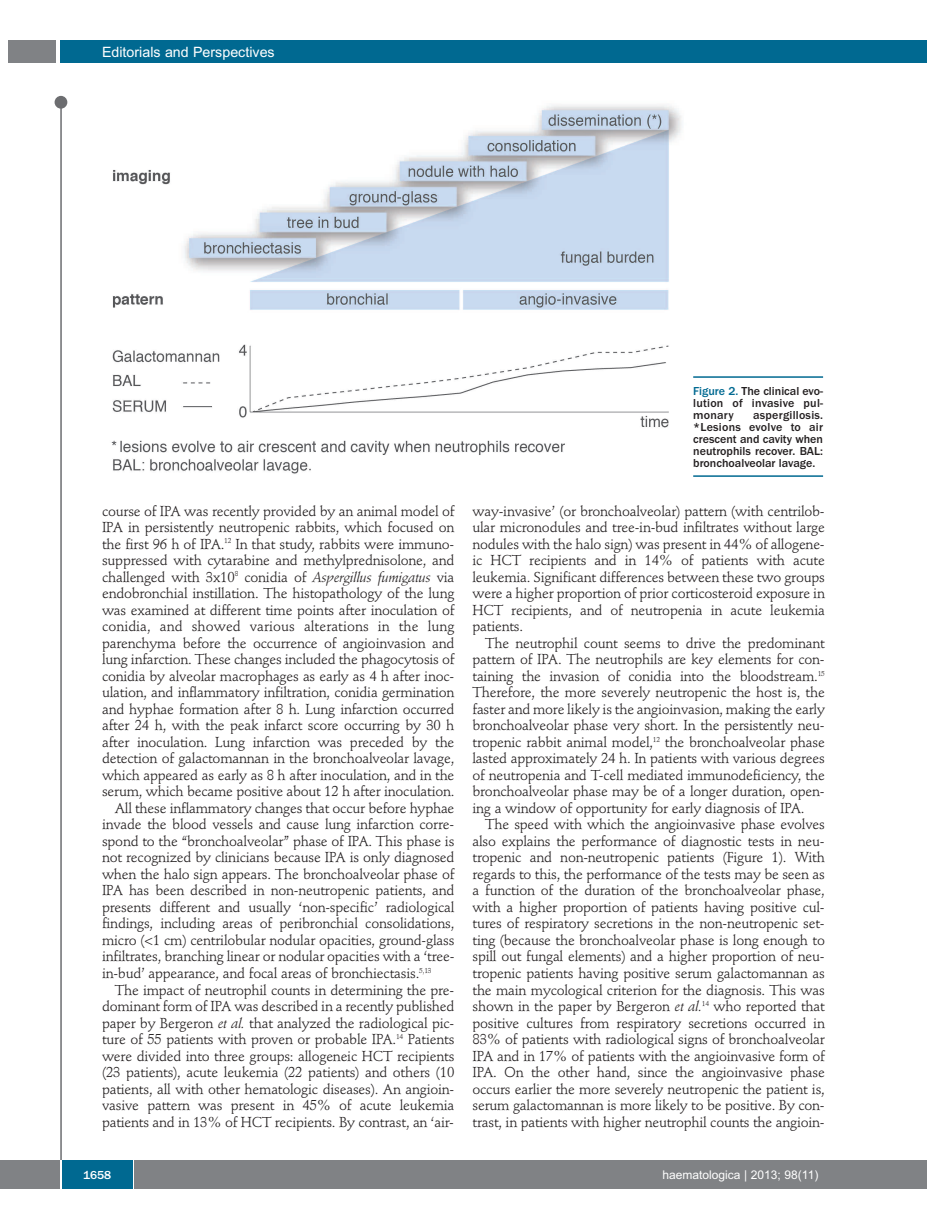
<style>
.page{position:relative;width:927px;height:1225px;background:#fff}
.page>*{position:absolute;margin:0;border:0;box-sizing:border-box;transform-origin:0 0}
.t1{font:14.25px/16.5px "Stempel Schneidler";letter-spacing:-.015em;color:#231f20;text-align:justify}
.t2{font:14.25px "Arial";color:#fff}
.t3{font:500 12px/12px "Franklin Gothic";color:#231f20;text-align:justify}
.t4{font:12px "Arial";color:#fff}
.t5{font:500 12px "Franklin Gothic";color:#fff}
.s1{font-style:italic}
.s2{color:#006991}
</style>
<div class="page">
<div style="left:911px;top:40px;width:16px;height:22px;background:#006991"></div>
<div style="left:910px;top:1160px;width:17px;height:28px;background:#808285"></div>
<div style="left:0;top:1160px;width:911px;height:28px;background:#808285"></div>
<hr style="left:60px;top:99px;width:2px;height:1061px;background:#6c6d70">
<div style="left:55px;top:96px;width:12px;height:13px;background:#6c6d70;border-radius:50%"></div>
<svg style="left:133px;top:1160px;width:1px;height:28px"></svg>
<hr style="left:60px;top:1160px;width:2px;height:28px;background:#fff">
<div style="left:62px;top:1160px;width:71px;height:28px;background:#006991"></div>
<div style="left:9px;top:40px;width:47px;height:22px;background:#808285"></div>
<div style="left:60px;top:40px;width:852px;height:22px;background:#006991"></div>
<img style="left:111px;top:105px;width:571px;height:369px">
<hr style="left:693px;top:376px;width:130px;height:2px;background:#006991">
<hr style="left:693px;top:475px;width:130px;height:2px;background:#006991">
<p class="t2" style="left:102px;top:44px;width:174px">Editorials and Perspectives</p>
<p class="t1" style="left:102px;top:504px;width:354px">course of IPA was recently provided by an animal model of</p>
<p class="t1" style="left:102px;top:520px;width:354px">IPA in persistently neutropenic rabbits, which focused on</p>
<p class="t1" style="left:102px;top:537px;width:354px">the first 96 h of IPA.<sup>12</sup> In that study, rabbits were immuno-</p>
<p class="t1" style="left:102px;top:553px;width:354px">suppressed with cytarabine and methylprednisolone, and</p>
<p class="t1" style="left:102px;top:570px;width:354px">challenged with 3x10<sup>8</sup> conidia of <span class="s1">Aspergillus fumigatus</span> via</p>
<p class="t1" style="left:102px;top:586px;width:354px">endobronchial instillation. The histopathology of the lung</p>
<p class="t1" style="left:102px;top:603px;width:354px">was examined at different time points after inoculation of</p>
<p class="t1" style="left:102px;top:619px;width:354px">conidia, and showed various alterations in the lung</p>
<p class="t1" style="left:102px;top:636px;width:354px">parenchyma before the occurrence of angioinvasion and</p>
<p class="t1" style="left:102px;top:652px;width:354px">lung infarction. These changes included the phagocytosis of</p>
<p class="t1" style="left:102px;top:669px;width:354px">conidia by alveolar macrophages as early as 4 h after inoc-</p>
<p class="t1" style="left:102px;top:685px;width:354px">ulation, and inflammatory infiltration, conidia germination</p>
<p class="t1" style="left:102px;top:702px;width:354px">and hyphae formation after 8 h. Lung infarction occurred</p>
<p class="t1" style="left:102px;top:718px;width:354px">after 24 h, with the peak infarct score occurring by 30 h</p>
<p class="t1" style="left:102px;top:735px;width:354px">after inoculation. Lung infarction was preceded by the</p>
<p class="t1" style="left:102px;top:751px;width:354px">detection of galactomannan in the bronchoalveolar lavage,</p>
<p class="t1" style="left:102px;top:768px;width:354px">which appeared as early as 8 h after inoculation, and in the</p>
<p class="t1" style="left:102px;top:784px;width:354px">serum, which became positive about 12 h after inoculation.</p>
<p class="t1" style="left:115px;top:801px;width:341px">All these inflammatory changes that occur before hyphae</p>
<p class="t1" style="left:102px;top:817px;width:354px">invade the blood vessels and cause lung infarction corre-</p>
<p class="t1" style="left:102px;top:834px;width:354px">spond to the “bronchoalveolar” phase of IPA. This phase is</p>
<p class="t1" style="left:102px;top:850px;width:354px">not recognized by clinicians because IPA is only diagnosed</p>
<p class="t1" style="left:102px;top:867px;width:354px">when the halo sign appears. The bronchoalveolar phase of</p>
<p class="t1" style="left:102px;top:883px;width:354px">IPA has been described in non-neutropenic patients, and</p>
<p class="t1" style="left:102px;top:900px;width:354px">presents different and usually ‘non-specific’ radiological</p>
<p class="t1" style="left:102px;top:916px;width:354px">findings, including areas of peribronchial consolidations,</p>
<p class="t1" style="left:102px;top:933px;width:354px">micro (&lt;1 cm) centrilobular nodular opacities, ground-glass</p>
<p class="t1" style="left:102px;top:949px;width:354px">infiltrates, branching linear or nodular opacities with a ‘tree-</p>
<p class="t1" style="left:102px;top:966px;width:331px">in-bud’ appearance, and focal areas of bronchiectasis.<sup>5,13</sup></p>
<p class="t1" style="left:115px;top:982px;width:341px">The impact of neutrophil counts in determining the pre-</p>
<p class="t1" style="left:102px;top:999px;width:354px">dominant form of IPA was described in a recently published</p>
<p class="t1" style="left:102px;top:1015px;width:354px">paper by Bergeron <span class="s1">et al.</span> that analyzed the radiological pic-</p>
<p class="t1" style="left:102px;top:1032px;width:354px">ture of 55 patients with proven or probable IPA.<sup>14</sup> Patients</p>
<p class="t1" style="left:102px;top:1048px;width:354px">were divided into three groups: allogeneic HCT recipients</p>
<p class="t1" style="left:102px;top:1065px;width:354px">(23 patients), acute leukemia (22 patients) and others (10</p>
<p class="t1" style="left:102px;top:1081px;width:354px">patients, all with other hematologic diseases). An angioin-</p>
<p class="t1" style="left:102px;top:1098px;width:354px">vasive pattern was present in 45% of acute leukemia</p>
<p class="t1" style="left:102px;top:1114px;width:353px">patients and in 13% of HCT recipients. By contrast, an ‘air-</p>
<p class="t3" style="left:693px;top:385px;width:131px"><span class="s2">Figure 2.</span> The clinical evo&shy;lution of invasive pul&shy;monary</p>
<p class="t3" style="left:693px;top:409px;width:131px;text-indent:60px">aspergillosis. *Lesions evolve to air crescent and cavity when neutrophils recover. BAL: bronchoalveolar lavage.</p>
<p class="t1" style="left:472px;top:504px;width:354px">way-invasive’ (or bronchoalveolar) pattern (with centrilob&shy;ular micronodules and tree-in-bud infiltrates without large nodules with the halo sign) was present in 44% of allogene&shy;ic HCT recipients and in 14% of patients with acute leukemia. Significant differences between these two groups were a higher proportion of prior corticosteroid exposure in HCT recipients, and of neutropenia in acute leukemia patients.</p>
<p class="t1" style="left:472px;top:636px;width:354px;text-indent:13px">The neutrophil count seems to drive the predominant pattern of IPA. The neutrophils are key elements for con&shy;taining the invasion of conidia into the bloodstream.<sup>15<br></sup>Therefore, the more severely neutropenic the host is, the faster and more likely is the angioinvasion, making the early bronchoalveolar phase very short. In the persistently neu&shy;tropenic rabbit animal model,<sup>12</sup> the bronchoalveolar phase lasted approximately 24 h. In patients with various degrees of neutropenia and T-cell mediated immunodeficiency, the bronchoalveolar phase may be of a longer duration, open&shy;ing a window of opportunity for early diagnosis of IPA.</p>
<p class="t1" style="left:472px;top:817px;width:354px;text-indent:13px">The speed with which the angioinvasive phase evolves also explains the performance of diagnostic tests in neu&shy;tropenic and non-neutropenic patients (Figure 1). With regards to this, the performance of the tests may be seen as a function of the duration of the bronchoalveolar phase, with a higher proportion of patients having positive cul&shy;tures of respiratory secretions in the non-neutropenic set&shy;ting (because the bronchoalveolar phase is long enough to spill out fungal elements) and a higher proportion of neu&shy;tropenic patients having positive serum galactomannan as the main mycological criterion for the diagnosis. This was shown in the paper by Bergeron <span class="s1">et al.</span><sup>14</sup> who reported that positive cultures from respiratory secretions occurred in 83% of patients with radiological signs of bronchoalveolar IPA and in 17% of patients with the angioinvasive form of IPA. On the other hand, since the angioinvasive phase occurs earlier the more severely neutropenic the patient is, serum galactomannan is more likely to be positive. By con&shy;trast, in patients with higher neutrophil counts the angioin-</p>
<p class="t5" style="left:83px;top:1167px;width:29px">1658</p>
<p class="t4" style="left:662px;top:1167px;width:157px">haematologica | 2013; 98(11)</p>
</div>
